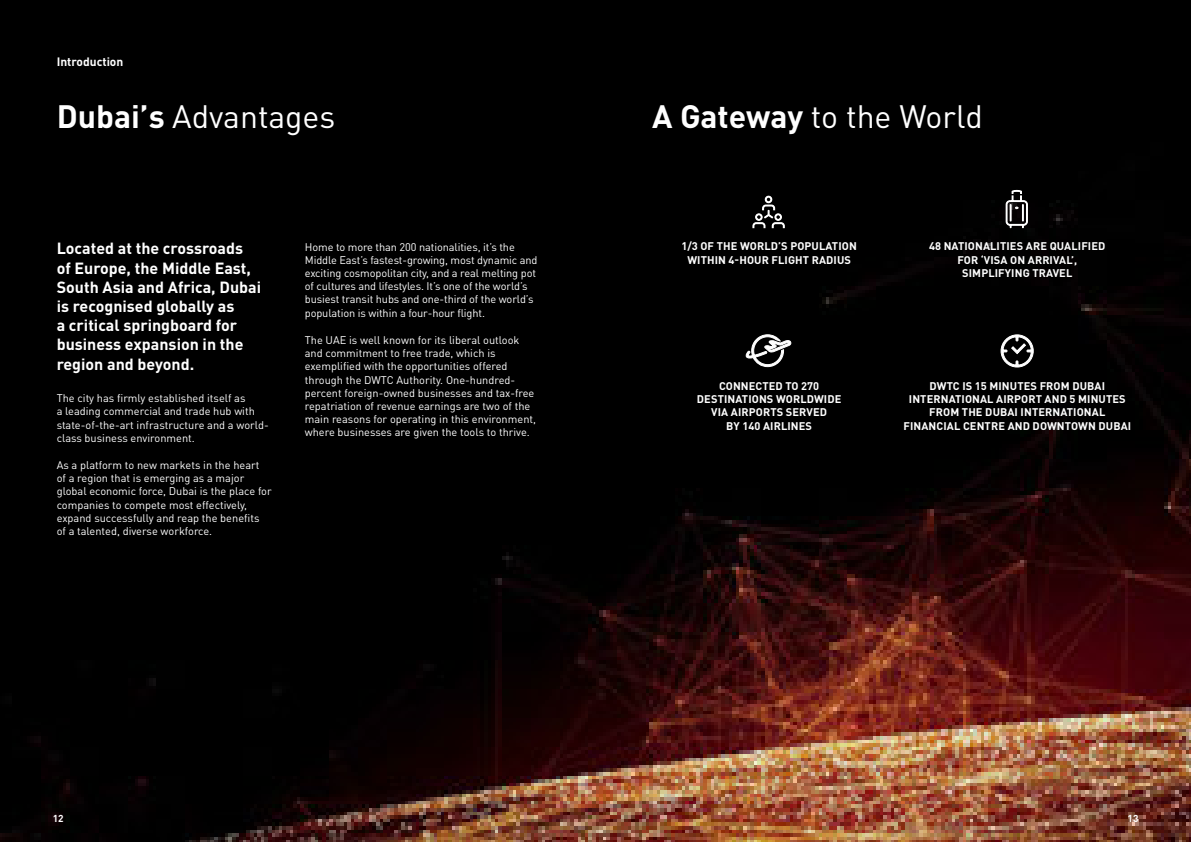
<style>
.page{position:relative;width:1191px;height:842px;background:#fff}
.page>*{position:absolute;margin:0;border:0;box-sizing:border-box;transform-origin:0 0}
.t1{font:32px "DIN Pro";color:#fff}
.t2{font:700 16px/19.2px "DIN Pro";color:#fff}
.t3{font:700 12px "DIN Pro";color:#fff}
.t4{font:11px/13.2px "DIN Pro";color:#fff}
.t5{font:700 11px/13.2px "DIN Pro";letter-spacing:.01em;color:#fff;text-align:center}
.t6{font:700 10px "DIN Pro";color:#fff}
.s1{font-weight:700}
</style>
<div class="page">
<img style="left:0;top:0;width:1191px;height:842px">
<svg style="left:1000px;top:334px;width:33px;height:33px"></svg>
<svg style="left:745px;top:334px;width:46px;height:33px"></svg>
<svg style="left:1005px;top:189px;width:23px;height:40px"></svg>
<svg style="left:752px;top:195px;width:33px;height:34px"></svg>
<p class="t3" style="left:57px;top:53px;width:68px">Introduction</p>
<h1 class="t1" style="left:57px;top:94px;width:280px"><span class="s1">Dubai’s</span> Advantages</h1>
<h1 class="t1" style="left:652px;top:94px;width:332px"><span class="s1">A Gateway</span> to the World</h1>
<h2 class="t2" style="left:57px;top:238px;width:206px">Located at the crossroads of Europe, the Middle East,<br>South Asia and Africa, Dubai is recognised globally as<br>a critical springboard for business expansion in the region and beyond.</h2>
<p class="t4" style="left:57px;top:391px;width:214px">The city has firmly established itself as<br>a leading commercial and trade hub with state-of-the-art infrastructure and a world&shy;class business environment.</p>
<p class="t4" style="left:57px;top:458px;width:216px">As a platform to new markets in the heart<br>of a region that is emerging as a major global economic force, Dubai is the place for companies to compete most effectively, expand successfully and reap the benefits<br>of a talented, diverse workforce.</p>
<p class="t4" style="left:305px;top:240px;width:234px">Home to more than 200 nationalities, it’s the Middle East’s fastest-growing, most dynamic and exciting cosmopolitan city, and a real melting pot of cultures and lifestyles. It’s one of the world’s busiest transit hubs and one-third of the world’s population is within a four-hour flight.</p>
<p class="t4" style="left:305px;top:333px;width:233px">The UAE is well known for its liberal outlook and commitment to free trade, which is exemplified with the opportunities offered through the DWTC Authority. One-hundred&shy;percent foreign-owned businesses and tax-free repatriation of revenue earnings are two of the main reasons for operating in this environment, where businesses are given the tools to thrive.</p>
<p class="t5" style="left:681px;top:239px;width:177px">1/3 OF THE WORLD’S POPULATION<br>WITHIN 4-HOUR FLIGHT RADIUS</p>
<p class="t5" style="left:697px;top:379px;width:146px">CONNECTED TO 270<br>DESTINATIONS WORLDWIDE<br>VIA AIRPORTS SERVED<br>BY 140 AIRLINES</p>
<p class="t5" style="left:929px;top:239px;width:178px">48 NATIONALITIES ARE QUALIFIED<br>FOR ‘VISA ON ARRIVAL’,<br>SIMPLIFYING TRAVEL</p>
<p class="t5" style="left:903px;top:379px;width:229px">DWTC IS 15 MINUTES FROM DUBAI<br>INTERNATIONAL AIRPORT AND 5 MINUTES<br>FROM THE DUBAI INTERNATIONAL<br>FINANCIAL CENTRE AND DOWNTOWN DUBAI</p>
<p class="t6" style="left:53px;top:811px;width:12px">12</p>
<p class="t6" style="left:1127px;top:811px;width:12px">13</p>
</div>
